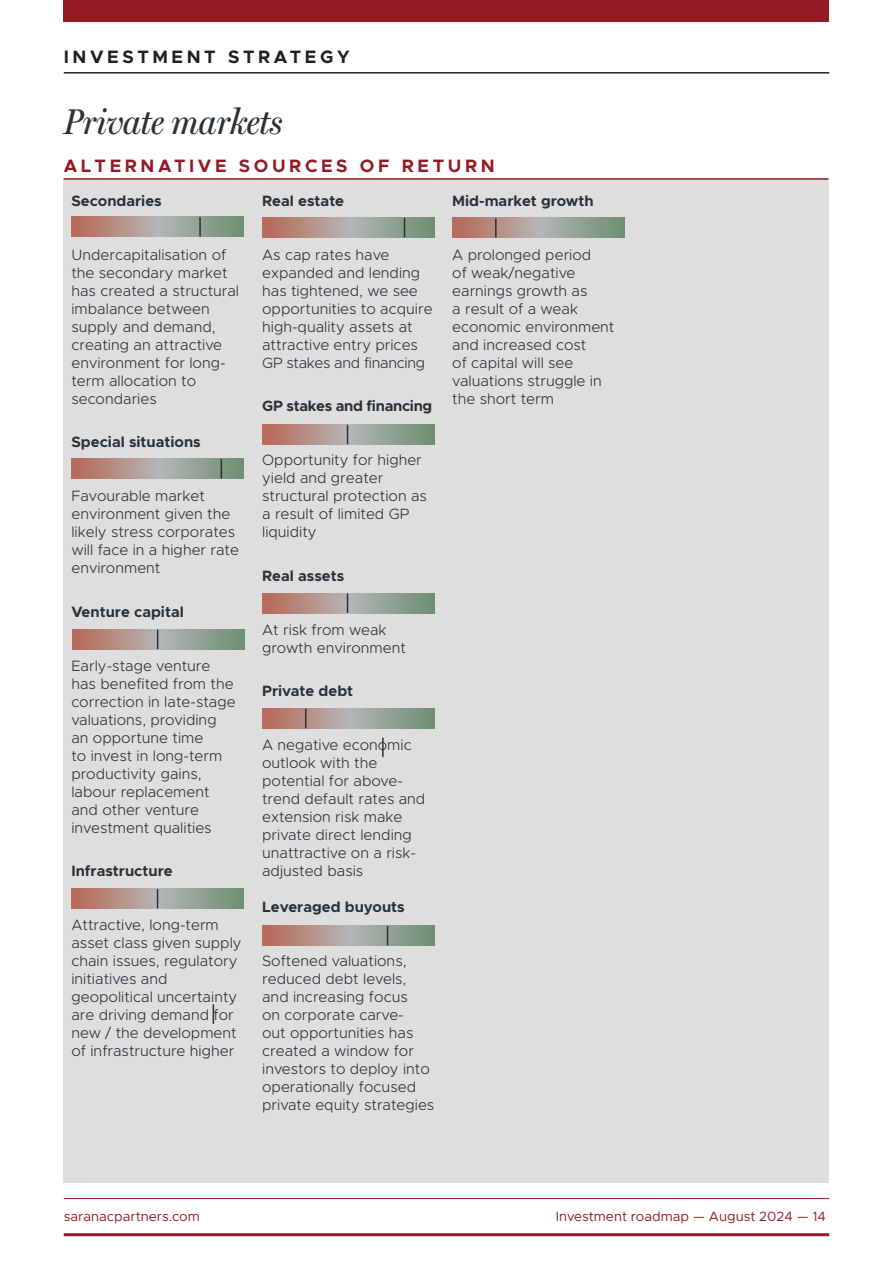
<style>
.page{position:relative;width:893px;height:1263px;background:#fff}
.page>*{position:absolute;margin:0;border:0;box-sizing:border-box;transform-origin:0 0}
.AA_dashboard_main_heading{font:italic 36px "Miller Headline";color:#2b3136}
.AA_dashboard_asset_class_head{font:700 18px "Metropolis";letter-spacing:.2em;color:#951a23}
.t1{font:700 18px "Metropolis";letter-spacing:.2em;color:#231f20}
.AA_dashboard_body_8_10{font:300 15px/18px "Metropolis";color:#2b3136}
.AA_dashboard_subhead{font:300 15px/18px "Metropolis";color:#2b3136}
.AA_dashboard_subhead-2{font:700 15px "Metropolis";color:#2b3136}
.AA_dashboard_subhead-3{font:700 15px "Metropolis";letter-spacing:-.02em;color:#2b3136}
.t2{font:13.5px "Metropolis";color:#951a23}
</style>
<div class="page">
<div style="left:64px;top:0;width:765px;height:21px;background:#951a23"></div>
<hr style="left:64px;top:1233px;width:765px;height:3px;background:#951a23">
<hr style="left:64px;top:1198px;width:765px;height:1px;background:#951a23">
<hr style="left:64px;top:72px;width:765px;height:2px;background:#231f20">
<div style="left:64px;top:178px;width:765px;height:1005px;background:#dededf"></div>
<hr style="left:64px;top:178px;width:764px;height:2px;background:#951a23">
<svg style="left:71px;top:217px;width:173px;height:20px;background:#a3978c"></svg>
<svg style="left:199px;top:218px;width:2px;height:18px"></svg>
<svg style="left:262px;top:593px;width:172px;height:20px;background:#a3978c"></svg>
<svg style="left:347px;top:594px;width:1px;height:18px"></svg>
<svg style="left:262px;top:425px;width:172px;height:19px;background:#a3978c"></svg>
<svg style="left:347px;top:425px;width:1px;height:19px"></svg>
<svg style="left:262px;top:708px;width:172px;height:20px;background:#a3978c"></svg>
<svg style="left:305px;top:709px;width:1px;height:19px"></svg>
<svg style="left:452px;top:218px;width:172px;height:20px;background:#a3978c"></svg>
<svg style="left:495px;top:219px;width:2px;height:18px"></svg>
<svg style="left:382px;top:738px;width:2px;height:19px"></svg>
<svg style="left:71px;top:459px;width:173px;height:20px;background:#a3978c"></svg>
<svg style="left:221px;top:460px;width:1px;height:18px"></svg>
<svg style="left:71px;top:889px;width:173px;height:20px;background:#a3968c"></svg>
<svg style="left:157px;top:889px;width:1px;height:19px"></svg>
<svg style="left:213px;top:1005px;width:1px;height:18px"></svg>
<svg style="left:263px;top:218px;width:172px;height:19px;background:#a3978c"></svg>
<svg style="left:404px;top:218px;width:1px;height:19px"></svg>
<svg style="left:263px;top:926px;width:172px;height:20px;background:#a3978c"></svg>
<svg style="left:387px;top:926px;width:1px;height:19px"></svg>
<svg style="left:72px;top:629px;width:172px;height:20px;background:#a3978c"></svg>
<svg style="left:157px;top:630px;width:1px;height:19px"></svg>
<p class="t1" style="left:64px;top:46px;width:287px">INVESTMENT STRATEGY</p>
<p class="AA_dashboard_main_heading" style="left:64px;top:100px;width:220px">Private markets</p>
<p class="AA_dashboard_asset_class_head" style="left:64px;top:154px;width:432px">ALTERNATIVE SOURCES OF RETURN</p>
<p class="AA_dashboard_subhead-2" style="left:71px;top:191px;width:92px">Secondaries</p>
<p class="AA_dashboard_body_8_10" style="left:71px;top:246px;width:169px">Undercapitalisation of the secondary market has created a structural imbalance between supply and demand, creating an attractive environment for long&shy;term allocation to secondaries</p>
<p class="AA_dashboard_subhead-2" style="left:71px;top:433px;width:131px">Special situations</p>
<p class="AA_dashboard_body_8_10" style="left:71px;top:487px;width:169px">Favourable market environment given the likely stress corporates will face in a higher rate environment</p>
<p class="AA_dashboard_subhead-2" style="left:71px;top:602px;width:114px">Venture capital</p>
<p class="AA_dashboard_body_8_10" style="left:71px;top:657px;width:166px">Early-stage venture has benefited from the correction in late-stage valuations, providing an opportune time<br>to invest in long-term productivity gains, labour replacement and other venture investment qualities</p>
<p class="AA_dashboard_subhead-2" style="left:71px;top:862px;width:103px">Infrastructure</p>
<p class="AA_dashboard_body_8_10" style="left:71px;top:916px;width:172px">Attractive, long-term asset class given supply chain issues, regulatory initiatives and geopolitical uncertainty are driving demand for new / the development of infrastructure higher</p>
<p class="AA_dashboard_subhead-2" style="left:262px;top:191px;width:84px">Real estate</p>
<p class="AA_dashboard_body_8_10" style="left:262px;top:246px;width:172px">As cap rates have expanded and lending has tightened, we see opportunities to acquire high-quality assets at attractive entry prices<br>GP stakes and financing</p>
<p class="AA_dashboard_subhead-3" style="left:262px;top:397px;width:172px">GP stakes and financing</p>
<p class="AA_dashboard_body_8_10" style="left:262px;top:451px;width:166px">Opportunity for higher yield and greater structural protection as a result of limited GP liquidity</p>
<p class="AA_dashboard_subhead-2" style="left:262px;top:566px;width:84px">Real assets</p>
<p class="AA_dashboard_body_8_10" style="left:262px;top:621px;width:145px">At risk from weak growth environment</p>
<p class="AA_dashboard_subhead-2" style="left:262px;top:682px;width:93px">Private debt</p>
<p class="AA_dashboard_body_8_10" style="left:262px;top:736px;width:165px">A negative economic outlook with the potential for above&shy;trend default rates and extension risk make private direct lending unattractive on a risk&shy;adjusted basis</p>
<p class="AA_dashboard_subhead-2" style="left:262px;top:898px;width:144px">Leveraged buyouts</p>
<p class="AA_dashboard_subhead" style="left:262px;top:952px;width:174px">Softened valuations, reduced debt levels, and increasing focus<br>on corporate carve-<br>out opportunities has created a window for investors to deploy into operationally focused private equity strategies</p>
<p class="AA_dashboard_subhead-2" style="left:452px;top:191px;width:143px">Mid-market growth</p>
<p class="AA_dashboard_body_8_10" style="left:452px;top:246px;width:164px">A prolonged period<br>of weak/negative earnings growth as<br>a result of a weak economic environment and increased cost<br>of capital will see valuations struggle in the short term</p>
<p class="t2" style="left:64px;top:1207px;width:138px">saranacpartners.com</p>
<p class="t2" style="left:556px;top:1207px;width:271px">Investment roadmap — August 2024 — 14</p>
</div>
